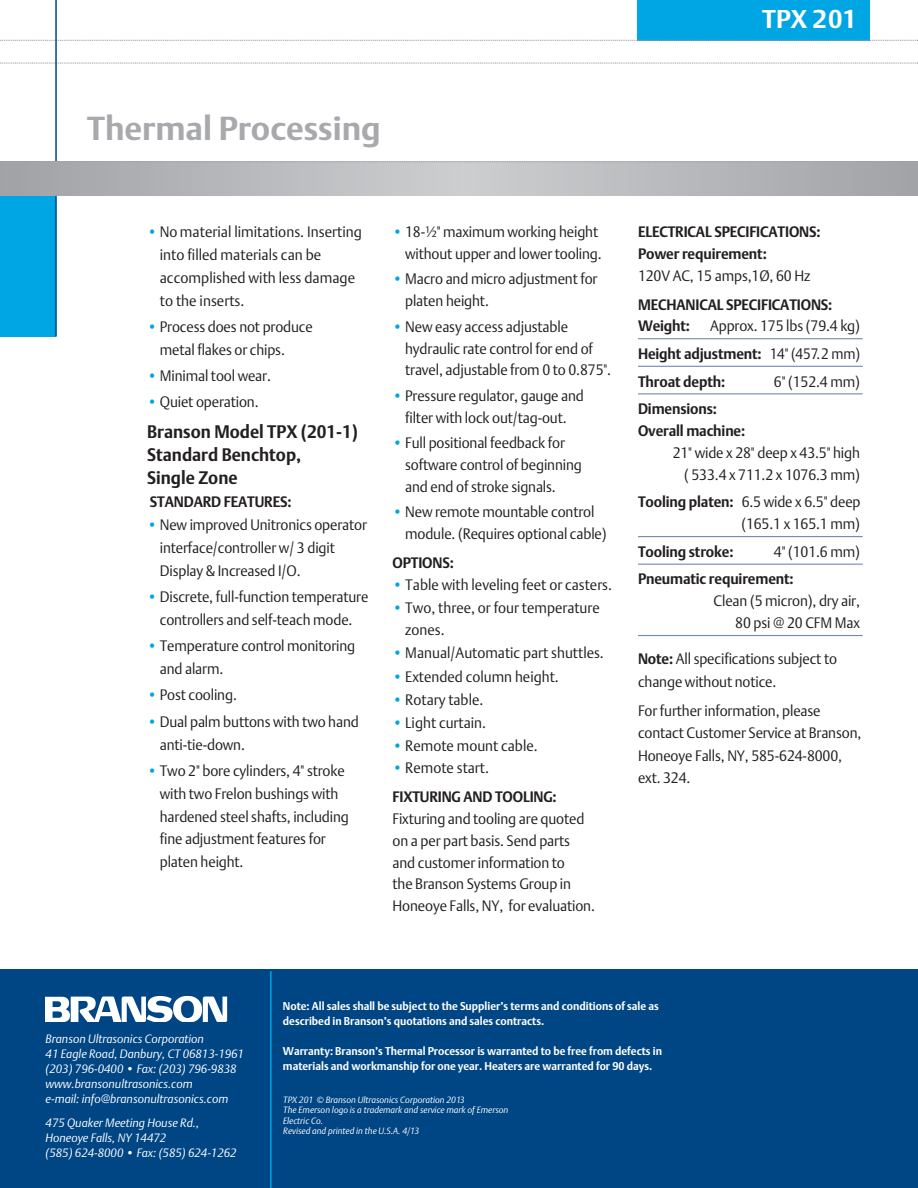
<style>
.page{position:relative;width:918px;height:1188px;background:#fff}
.page>*{position:absolute;margin:0;border:0;box-sizing:border-box;transform-origin:0 0}
.Name_right{font:700 33px "DTL Argo T";color:#a8a9ad}
.Brief_graphic{font:700 25.5px "DTL Argo T";color:#fff}
.Body_plain{font:700 18px/23.4px "DTL Argo T";color:#231f20;scale:.95 1}
.Body_plain-2{font:15px/21.9px "DTL Argo T Light";letter-spacing:-.01em;color:#231f20;scale:.95 1}
.Body_plain-3{font:700 15px/21.9px "DTL Argo T";letter-spacing:-.01em;color:#231f20;scale:.95 1}
.Address{font:italic 12px/15px "DTL Argo T Light";color:#fff}
.Notes_7_5pt{font:700 11.25px/15px "DTL Argo T";color:#fff;scale:.95 1}
.Copyright{font:italic 9px/10.5px "DTL Argo T Light";color:#fff}
.s1{color:#00a5e3}
.s2{font-family:"DTL Argo T";font-weight:700}
.s3{font-family:"DTL Argo T Light";font-weight:400}
</style>
<div class="page">
<div style="left:0;top:969px;width:918px;height:219px;background:#004684"></div>
<hr style="left:270px;top:971px;width:2px;height:217px;background:#00a5e3">
<div style="left:637px;top:0;width:233px;height:40px;background:#00a5e3"></div>
<svg style="left:0;top:40px;width:918px;height:1px"></svg>
<svg style="left:0;top:63px;width:918px;height:1px"></svg>
<div style="left:0;top:162px;width:55px;height:175px;background:#00a5e3"></div>
<hr style="left:55px;top:0;width:2px;height:337px;background:#004684">
<svg style="left:0;top:162px;width:918px;height:34px;background:#b6b7bb"></svg>
<svg style="left:20px;top:162px;width:898px;height:1px"></svg>
<hr style="left:638px;top:338px;width:225px;height:1px;background:#7089b6">
<hr style="left:638px;top:366px;width:225px;height:1px;background:#7089b6">
<hr style="left:638px;top:393px;width:225px;height:1px;background:#7089b6">
<hr style="left:638px;top:536px;width:225px;height:1px;background:#7089b6">
<hr style="left:638px;top:564px;width:225px;height:1px;background:#7089b6">
<hr style="left:638px;top:635px;width:225px;height:1px;background:#7089b6">
<svg style="left:45px;top:996px;width:182px;height:26px"></svg>
<p class="Brief_graphic" style="left:762px;top:4px;width:96px">TPX 201</p>
<p class="Name_right" style="left:87px;top:109px;width:295px">Thermal Processing</p>
<p class="Body_plain-2" style="left:160px;top:220px;width:214px;line-height:22.8px;text-indent:-13px"><span class="s1">•</span> No material limitations. Inserting into filled materials can be accomplished with less damage to the inserts.</p>
<p class="Body_plain-2" style="left:160px;top:315px;width:163px;line-height:22.8px;text-indent:-13px"><span class="s1">•</span> Process does not produce metal flakes or chips.</p>
<p class="Body_plain-2" style="left:147px;top:365px;width:132px"><span class="s1">•</span> Minimal tool wear.</p>
<p class="Body_plain-2" style="left:147px;top:391px;width:119px"><span class="s1">•</span> Quiet operation.</p>
<p class="Body_plain" style="left:147px;top:419px;width:224px">Branson Model TPX (201-1)<br>Standard Benchtop,<br>Single Zone</p>
<p class="Body_plain-3" style="left:150px;top:491px;width:151px">STANDARD FEATURES:</p>
<p class="Body_plain-2" style="left:160px;top:513px;width:220px;line-height:22.8px;text-indent:-13px"><span class="s1">•</span> New improved Unitronics operator interface/controller w/ 3 digit<br>Display &amp; Increased I/O.</p>
<p class="Body_plain-2" style="left:147px;top:585px;width:234px;line-height:22.8px;text-align:center"><span class="s1">•</span> Discrete, full-function temperature controllers and self-teach mode.</p>
<p class="Body_plain-2" style="left:160px;top:634px;width:207px;line-height:22.8px;text-indent:-13px"><span class="s1">•</span> Temperature control monitoring and alarm.</p>
<p class="Body_plain-2" style="left:147px;top:684px;width:96px"><span class="s1">•</span> Post cooling.</p>
<p class="Body_plain-2" style="left:160px;top:710px;width:211px;line-height:22.8px;text-indent:-13px"><span class="s1">•</span> Dual palm buttons with two hand anti-tie-down.</p>
<p class="Body_plain-2" style="left:160px;top:759px;width:201px;line-height:22.8px;text-indent:-13px"><span class="s1">•</span> Two 2" bore cylinders, 4" stroke with two Frelon bushings with hardened steel shafts, including fine adjustment features for platen height.</p>
<p class="Body_plain-2" style="left:393px;top:221px;width:222px;text-align:right"><span class="s1">•</span> 18-½" maximum working height without upper and lower tooling.</p>
<p class="Body_plain-2" style="left:405px;top:268px;width:204px;text-indent:-13px"><span class="s1">•</span> Macro and micro adjustment for platen height.</p>
<p class="Body_plain-2" style="left:405px;top:315px;width:218px;text-indent:-13px"><span class="s1">•</span> New easy access adjustable hydraulic rate control for end of travel, adjustable from 0 to 0.875".</p>
<p class="Body_plain-2" style="left:393px;top:385px;width:203px;text-align:center"><span class="s1">•</span> Pressure regulator, gauge and filter with lock out/tag-out.</p>
<p class="Body_plain-2" style="left:405px;top:432px;width:187px;text-indent:-13px"><span class="s1">•</span> Full positional feedback for software control of beginning and end of stroke signals.</p>
<p class="Body_plain-2" style="left:405px;top:501px;width:214px;text-indent:-13px"><span class="s1">•</span> New remote mountable control module. (Requires optional cable)</p>
<p class="Body_plain-3" style="left:393px;top:552px;width:66px">OPTIONS:</p>
<p class="Body_plain-2" style="left:393px;top:573px;width:233px"><span class="s1">•</span> Table with leveling feet or casters.</p>
<p class="Body_plain-2" style="left:405px;top:597px;width:206px;text-indent:-13px"><span class="s1">•</span> Two, three, or four temperature zones.</p>
<p class="Body_plain-2" style="left:393px;top:642px;width:224px"><span class="s1">•</span> Manual/Automatic part shuttles.</p>
<p class="Body_plain-2" style="left:393px;top:665px;width:176px"><span class="s1">•</span> Extended column height.</p>
<p class="Body_plain-2" style="left:393px;top:688px;width:97px"><span class="s1">•</span> Rotary table.</p>
<p class="Body_plain-2" style="left:393px;top:712px;width:100px"><span class="s1">•</span> Light curtain.</p>
<p class="Body_plain-2" style="left:393px;top:735px;width:154px"><span class="s1">•</span> Remote mount cable.</p>
<p class="Body_plain-2" style="left:393px;top:757px;width:103px"><span class="s1">•</span> Remote start.</p>
<p class="Body_plain-2" style="left:393px;top:785px;width:215px"><span class="s2">FIXTURING AND TOOLING:<br></span>Fixturing and tooling are quoted on a per part basis. Send parts and customer information to<br>the Branson Systems Group in<br>Honeoye Falls, NY, for evaluation.</p>
<p class="Body_plain-3" style="left:638px;top:221px;width:194px">ELECTRICAL SPECIFICATIONS:<br>Power requirement:<br><span class="s3">120V AC, 15 amps,1Ø, 60 Hz</span></p>
<p class="Body_plain-3" style="left:638px;top:293px;width:206px">MECHANICAL SPECIFICATIONS:<br>Weight:</p>
<p class="Body_plain-2" style="left:710px;top:315px;width:159px">Approx. 175 lbs (79.4 kg)</p>
<p class="Body_plain-3" style="left:638px;top:343px;width:235px">Height adjustment: <span class="s3">14" (457.2 mm)</span></p>
<p class="Body_plain-3" style="left:638px;top:370px;width:93px">Throat depth:</p>
<p class="Body_plain-2" style="left:774px;top:370px;width:92px">6" (152.4 mm)</p>
<p class="Body_plain-3" style="left:638px;top:398px;width:85px">Dimensions:</p>
<p class="Body_plain-3" style="left:638px;top:420px;width:114px">Overall machine:</p>
<p class="Body_plain-2" style="left:673px;top:442px;width:199px">21" wide x 28" deep x 43.5" high</p>
<p class="Body_plain-2" style="left:684px;top:463px;width:187px">( 533.4 x 711.2 x 1076.3 mm)</p>
<p class="Body_plain-2" style="left:638px;top:491px;width:236px;text-align:right"><span class="s2">Tooling platen:</span> 6.5 wide x 6.5" deep (165.1 x 165.1 mm)</p>
<p class="Body_plain-3" style="left:638px;top:540px;width:102px">Tooling stroke:</p>
<p class="Body_plain-2" style="left:774px;top:540px;width:92px">4" (101.6 mm)</p>
<p class="Body_plain-3" style="left:638px;top:568px;width:165px">Pneumatic requirement:</p>
<p class="Body_plain-2" style="left:714px;top:590px;width:156px">Clean (5 micron), dry air,</p>
<p class="Body_plain-2" style="left:735px;top:612px;width:133px">80 psi @ 20 CFM Max</p>
<p class="Body_plain-2" style="left:638px;top:648px;width:211px;line-height:22.5px"><span class="s2">Note:</span> All specifications subject to change without notice.</p>
<p class="Body_plain-2" style="left:638px;top:699px;width:237px;line-height:22.5px">For further information, please contact Customer Service at Branson,<br>Honeoye Falls, NY, 585-624-8000, ext. 324.</p>
<p class="Address" style="left:46px;top:1031px;width:200px">Branson Ultrasonics Corporation<br>41 Eagle Road, Danbury, CT 06813-1961 (203) 796-0400 • Fax: (203) 796-9838 www.bransonultrasonics.com<br>e-mail: info@bransonultrasonics.com</p>
<p class="Address" style="left:46px;top:1115px;width:193px">475 Quaker Meeting House Rd.,<br>Honeoye Falls, NY 14472<br>(585) 624-8000 • Fax: (585) 624-1262</p>
<p class="Notes_7_5pt" style="left:283px;top:999px;width:397px">Note: All sales shall be subject to the Supplier’s terms and conditions of sale as described in Branson’s quotations and sales contracts.</p>
<p class="Notes_7_5pt" style="left:283px;top:1044px;width:401px">Warranty: Branson’s Thermal Processor is warranted to be free from defects in materials and workmanship for one year. Heaters are warranted for 90 days.</p>
<p class="Copyright" style="left:283px;top:1094px;width:227px">TPX 201 © Branson Ultrasonics Corporation 2013<br>The Emerson logo is a trademark and service mark of Emerson<br>Electric Co.</p>
<p class="Copyright" style="left:283px;top:1125px;width:138px">Revised and printed in the U.S.A. 4/13</p>
</div>
